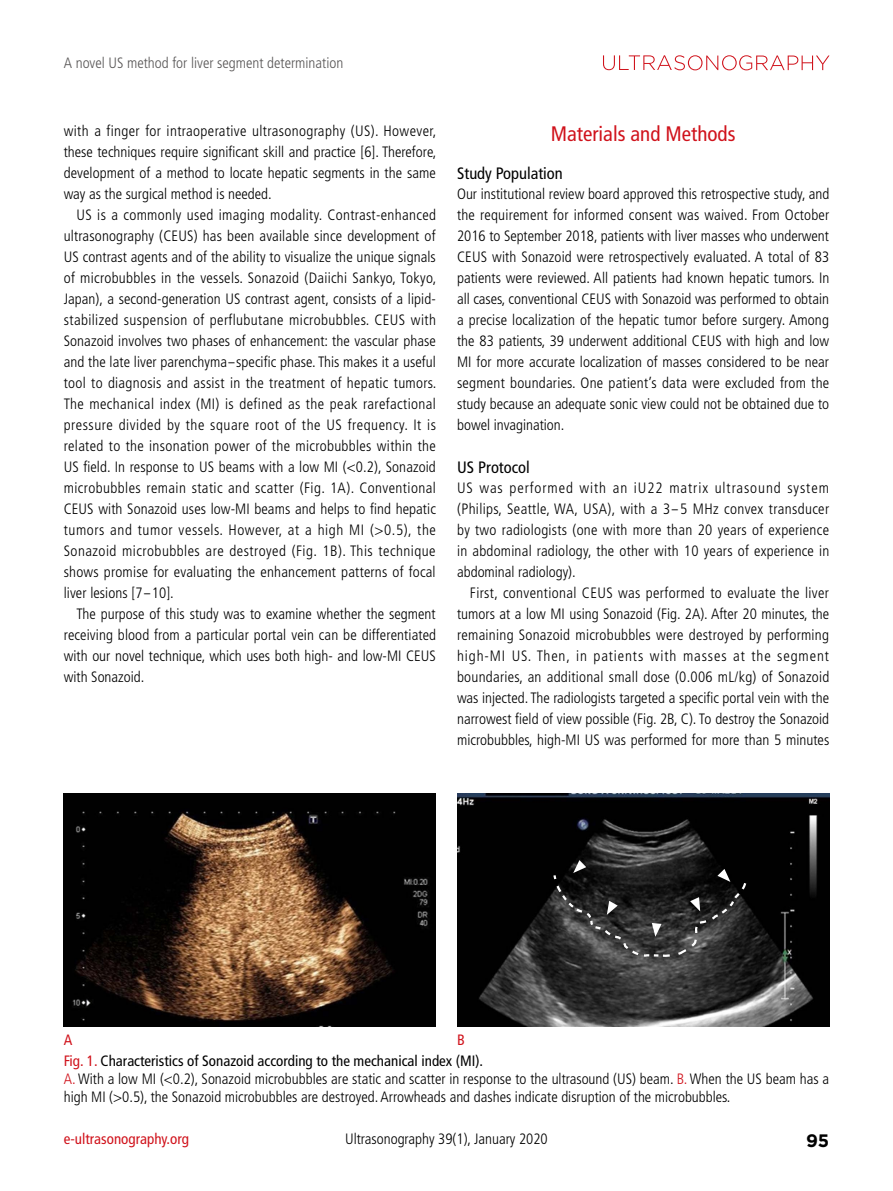
<style>
.page{position:relative;width:893px;height:1191px;background:#fff}
.page>*{position:absolute;margin:0;border:0;box-sizing:border-box;transform-origin:0 0}
.t1{font:condensed 21px "Frutiger LT Std";color:#d0121b}
.t2{font:700 18px "Gotham";color:#000}
.t3{font:condensed 16.5px "Frutiger LT Std";color:#000}
.t4{font:300 condensed 15px/21px "Frutiger LT Std";color:#000;text-align:justify}
.t5{font:300 condensed 15px "Frutiger LT Std";color:#595757}
.t6{font:condensed 15px "Frutiger LT Std";color:#d0121b}
.s1{font-weight:400;color:#d0121b}
.s2{font-weight:400}
.s3{color:#d0121b}
</style>
<div class="page">
<svg style="left:603px;top:55px;width:226px;height:15px"></svg>
<img style="left:64px;top:793px;width:372px;height:233px">
<img style="left:457px;top:793px;width:372px;height:233px">
<svg style="left:552px;top:860px;width:196px;height:103px;background:#303030"></svg>
<p class="t5" style="left:64px;top:54px;width:281px">A novel US method for liver segment determination</p>
<p class="t4" style="left:64px;top:120px;width:374px">with a finger for intraoperative ultrasonography (US). However, these techniques require significant skill and practice [6]. Therefore, development of a method to locate hepatic segments in the same way as the surgical method is needed.</p>
<p class="t4" style="left:64px;top:204px;width:374px;text-indent:13px">US is a commonly used imaging modality. Contrast-enhanced ultrasonography (CEUS) has been available since development of US contrast agents and of the ability to visualize the unique signals of microbubbles in the vessels. Sonazoid (Daiichi Sankyo, Tokyo, Japan), a second-generation US contrast agent, consists of a lipid&shy;stabilized suspension of perflubutane microbubbles. CEUS with Sonazoid involves two phases of enhancement: the vascular phase and the late liver parenchyma-specific phase. This makes it a useful tool to diagnosis and assist in the treatment of hepatic tumors.<br>The mechanical index (MI) is defined as the peak rarefactional pressure divided by the square root of the US frequency. It is related to the insonation power of the microbubbles within the US field. In response to US beams with a low MI (&lt;0.2), Sonazoid microbubbles remain static and scatter (Fig. 1A). Conventional CEUS with Sonazoid uses low-MI beams and helps to find hepatic tumors and tumor vessels. However, at a high MI (&gt;0.5), the Sonazoid microbubbles are destroyed (Fig. 1B). This technique shows promise for evaluating the enhancement patterns of focal liver lesions [7-10].</p>
<p class="t4" style="left:64px;top:603px;width:374px;text-indent:13px">The purpose of this study was to examine whether the segment receiving blood from a particular portal vein can be differentiated with our novel technique, which uses both high- and low-MI CEUS with Sonazoid.</p>
<h1 class="t1" style="left:551px;top:121px;width:186px">Materials and Methods</h1>
<p class="t3" style="left:457px;top:164px;width:107px">Study Population</p>
<p class="t4" style="left:457px;top:183px;width:374px">Our institutional review board approved this retrospective study, and the requirement for informed consent was waived. From October 2016 to September 2018, patients with liver masses who underwent CEUS with Sonazoid were retrospectively evaluated. A total of 83 patients were reviewed. All patients had known hepatic tumors. In all cases, conventional CEUS with Sonazoid was performed to obtain a precise localization of the hepatic tumor before surgery. Among the 83 patients, 39 underwent additional CEUS with high and low MI for more accurate localization of masses considered to be near segment boundaries. One patient’s data were excluded from the study because an adequate sonic view could not be obtained due to bowel invagination.</p>
<p class="t3" style="left:457px;top:458px;width:74px">US Protocol</p>
<p class="t4" style="left:457px;top:477px;width:374px">US was performed with an iU22 matrix ultrasound system (Philips, Seattle, WA, USA), with a 3-5 MHz convex transducer by two radiologists (one with more than 20 years of experience in abdominal radiology, the other with 10 years of experience in abdominal radiology).</p>
<p class="t4" style="left:457px;top:582px;width:374px;text-indent:13px">First, conventional CEUS was performed to evaluate the liver tumors at a low MI using Sonazoid (Fig. 2A). After 20 minutes, the remaining Sonazoid microbubbles were destroyed by performing high-MI US. Then, in patients with masses at the segment boundaries, an additional small dose (0.006 mL/kg) of Sonazoid was injected. The radiologists targeted a specific portal vein with the narrowest field of view possible (Fig. 2B, C). To destroy the Sonazoid microbubbles, high-MI US was performed for more than 5 minutes</p>
<p class="t6" style="left:64px;top:1031px;width:10px">A</p>
<p class="t6" style="left:457px;top:1031px;width:9px">B</p>
<p class="t4" style="left:64px;top:1052px;width:767px;line-height:18px;text-align:left"><span class="s1">Fig. 1.</span> <span class="s2">Characteristics of Sonazoid according to the mechanical index (MI).<br></span><span class="s3">A.</span> With a low MI (&lt;0.2), Sonazoid microbubbles are static and scatter in response to the ultrasound (US) beam. <span class="s3">B.</span> When the US beam has a high MI (&gt;0.5), the Sonazoid microbubbles are destroyed. Arrowheads and dashes indicate disruption of the microbubbles.</p>
<p class="t6" style="left:64px;top:1130px;width:127px">e-ultrasonography.org</p>
<p class="t4" style="left:345px;top:1128px;width:204px">Ultrasonography 39(1), January 2020</p>
<p class="t2" style="left:806px;top:1130px;width:25px">95</p>
</div>
